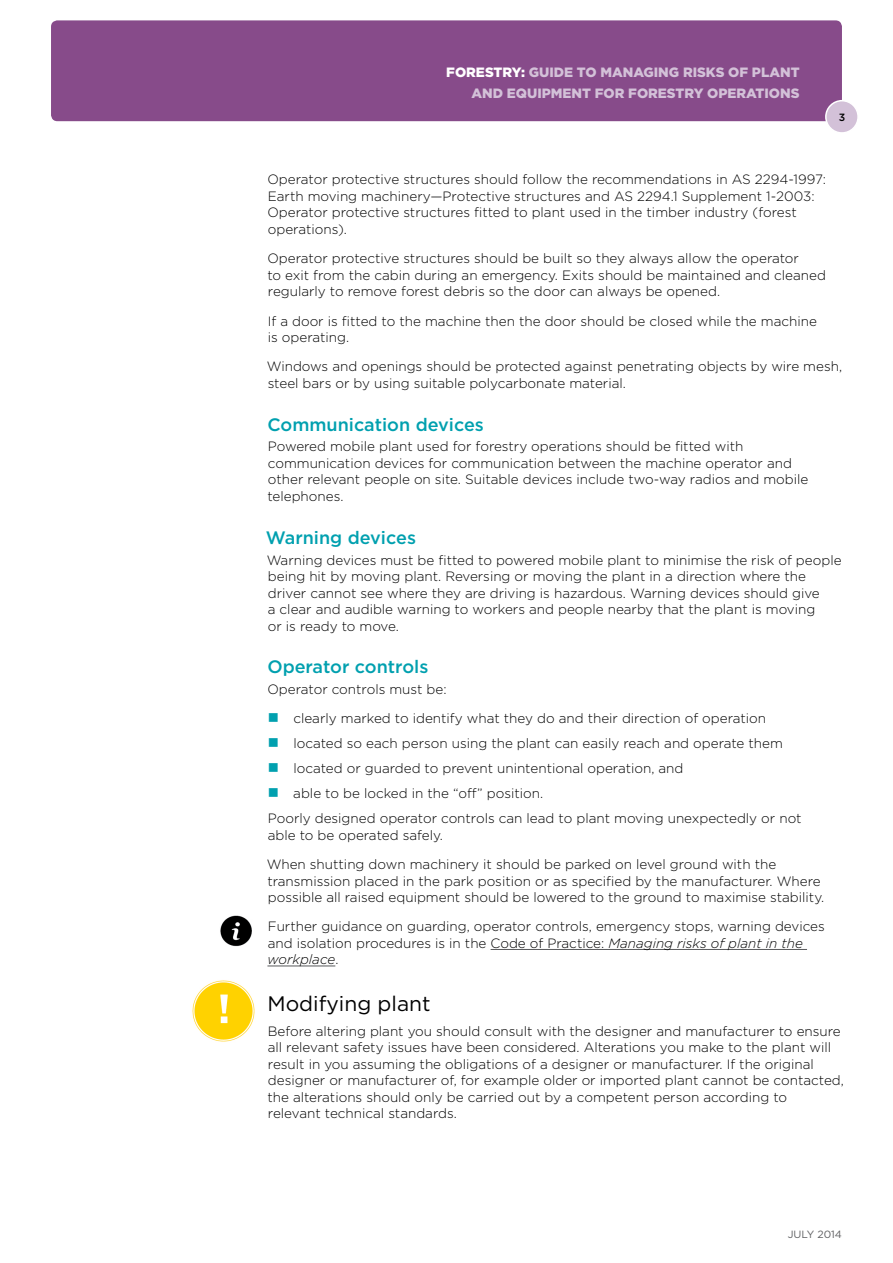
<style>
.page{position:relative;width:893px;height:1263px;background:#fff}
.page>*{position:absolute;margin:0;border:0;box-sizing:border-box;transform-origin:0 0}
.Header_2{font:21px "Gotham";color:#000}
.Header_3{font:500 18px "Gotham";color:#00a0af}
.Body_copy{font:300 13.5px/16.5px "Gotham";color:#000}
.t1{font:900 13.5px/21px "Gotham";color:#d3c1d8;text-align:right}
.t2{font:10.5px "Gotham";color:#5f6062}
.Body_copy-2{font:500 10.5px "Gotham";color:#000}
.s1{color:#fff}
.s2{font-style:italic}
</style>
<div class="page">
<div style="left:51px;top:20px;width:791px;height:101px;background:#874b8a;border-radius:6px"></div>
<div style="left:826px;top:101px;width:32px;height:32px;background:#d3c1d8;border-radius:50%"></div>
<div style="left:825px;top:100px;width:34px;height:34px;border:2px solid #fff;border-radius:50%"></div>
<hr style="left:491px;top:949px;width:316px;height:1px;background:#58595b">
<hr style="left:267px;top:966px;width:68px;height:1px;background:#58595b">
<img style="left:220px;top:915px;width:32px;height:32px">
<img style="left:192px;top:980px;width:63px;height:62px">
<p class="t1" style="left:446px;top:62px;width:355px"><span class="s1">FORESTRY:</span> GUIDE TO MANAGING RISKS OF PLANT<br>AND EQUIPMENT FOR FORESTRY OPERATIONS</p>
<p class="Body_copy-2" style="left:839px;top:111px;width:8px">3</p>
<p class="Body_copy" style="left:267px;top:171px;width:560px">Operator protective structures should follow the recommendations in AS 2294-1997:<br>Earth moving machinery—Protective structures and AS 2294.1 Supplement 1-2003:<br>Operator protective structures fitted to plant used in the timber industry (forest operations).</p>
<p class="Body_copy" style="left:267px;top:250px;width:560px">Operator protective structures should be built so they always allow the operator<br>to exit from the cabin during an emergency. Exits should be maintained and cleaned regularly to remove forest debris so the door can always be opened.</p>
<p class="Body_copy" style="left:268px;top:312px;width:551px">If a door is fitted to the machine then the door should be closed while the machine is operating.</p>
<p class="Body_copy" style="left:267px;top:358px;width:577px">Windows and openings should be protected against penetrating objects by wire mesh, steel bars or by using suitable polycarbonate material.</p>
<p class="Header_3" style="left:267px;top:413px;width:218px">Communication devices</p>
<p class="Body_copy" style="left:267px;top:438px;width:542px">Powered mobile plant used for forestry operations should be fitted with communication devices for communication between the machine operator and other relevant people on site. Suitable devices include two-way radios and mobile telephones.</p>
<p class="Header_3" style="left:266px;top:526px;width:152px">Warning devices</p>
<p class="Body_copy" style="left:267px;top:551px;width:576px">Warning devices must be fitted to powered mobile plant to minimise the risk of people being hit by moving plant. Reversing or moving the plant in a direction where the driver cannot see where they are driving is hazardous. Warning devices should give<br>a clear and audible warning to workers and people nearby that the plant is moving<br>or is ready to move.</p>
<p class="Header_3" style="left:267px;top:656px;width:162px">Operator controls</p>
<p class="Body_copy" style="left:267px;top:681px;width:181px">Operator controls must be:</p>
<p class="Body_copy" style="left:293px;top:710px;width:474px">clearly marked to identify what they do and their direction of operation</p>
<p class="Body_copy" style="left:293px;top:735px;width:491px">located so each person using the plant can easily reach and operate them</p>
<p class="Body_copy" style="left:293px;top:760px;width:392px">located or guarded to prevent unintentional operation, and</p>
<p class="Body_copy" style="left:293px;top:785px;width:251px">able to be locked in the “off” position.</p>
<p class="Body_copy" style="left:268px;top:810px;width:535px">Poorly designed operator controls can lead to plant moving unexpectedly or not able to be operated safely.</p>
<p class="Body_copy" style="left:267px;top:856px;width:559px">When shutting down machinery it should be parked on level ground with the transmission placed in the park position or as specified by the manufacturer. Where possible all raised equipment should be lowered to the ground to maximise stability.</p>
<p class="Body_copy" style="left:267px;top:918px;width:559px">Further guidance on guarding, operator controls, emergency stops, warning devices and isolation procedures is in the Code of Practice: <span class="s2">Managing risks of plant in the workplace</span>.</p>
<p class="Header_2" style="left:267px;top:991px;width:165px">Modifying plant</p>
<p class="Body_copy" style="left:267px;top:1023px;width:578px">Before altering plant you should consult with the designer and manufacturer to ensure all relevant safety issues have been considered. Alterations you make to the plant will result in you assuming the obligations of a designer or manufacturer. If the original designer or manufacturer of, for example older or imported plant cannot be contacted, the alterations should only be carried out by a competent person according to<br>relevant technical standards.</p>
<p class="t2" style="left:788px;top:1227px;width:56px">JULY 2014</p>
</div>
